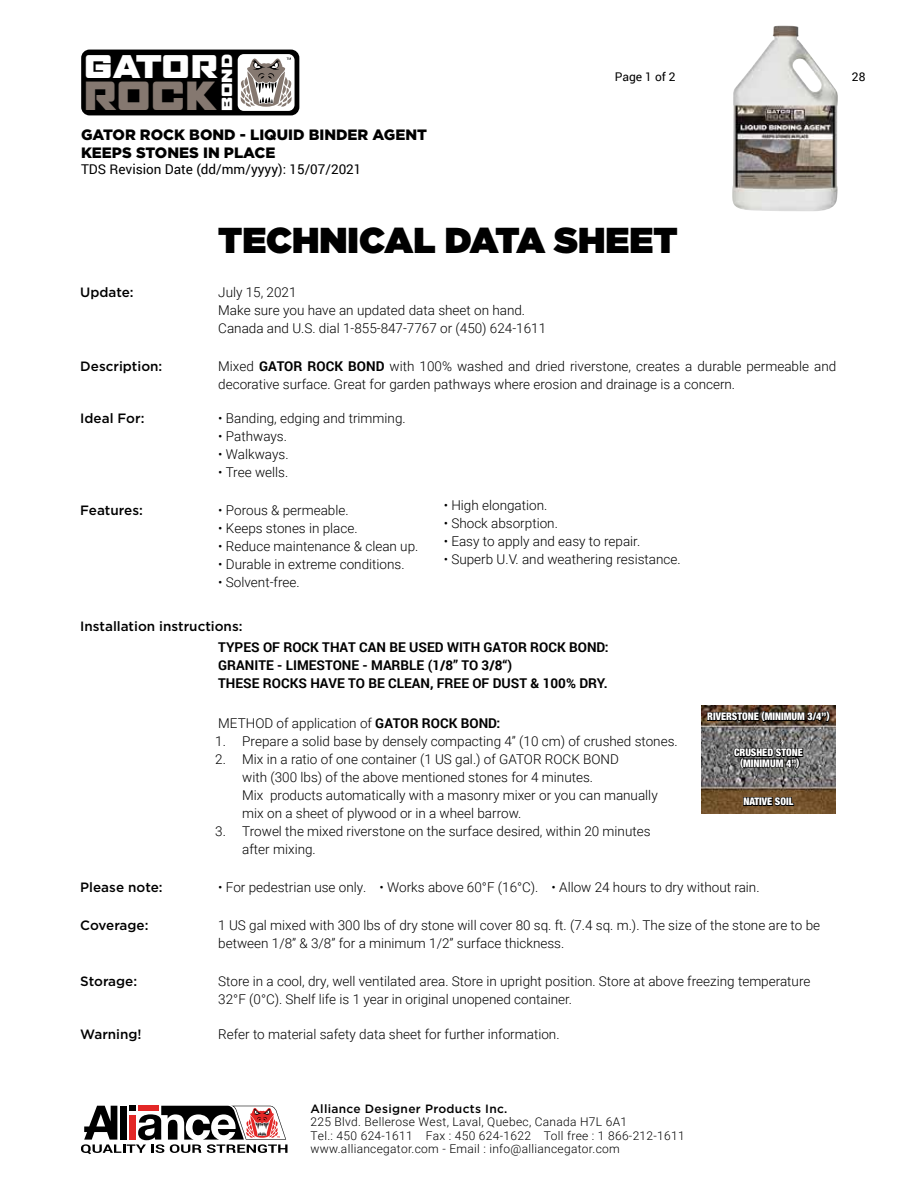
<style>
.page{position:relative;width:918px;height:1188px;background:#fff}
.page>*{position:absolute;margin:0;border:0;box-sizing:border-box;transform-origin:0 0}
.t1{font:900 expanded 37.2px "Agency FB";color:#857870;scale:.87 1}
.t2{font:900 36px "Gotham";color:#000}
.t3{font:900 expanded 30px "Agency FB";color:#fff;scale:.89 1}
.t4{font:900 15px/18px "Gotham";color:#000}
.t5{font:300 13.5px/18px "Roboto";color:#000}
.t6{font:700 13.5px/18px "Roboto";color:#000}
.t7{font:500 13.5px "Gotham";color:#000}
.t8{font:13.5px "Roboto";color:#000}
.t9{font:900 expanded 13.5px "Agency FB";color:#fff}
.t10{font:300 12px/13.2px "Roboto";letter-spacing:.025em;color:#000}
.t11{font:500 12px "Gotham";letter-spacing:.025em;color:#000}
.t12{font:12px "Roboto";color:#000}
.t13{font:900 condensed 10.5px "Helvetica Neue";color:#fff}
.s1{font-weight:700}
</style>
<div class="page">
<img style="left:732px;top:26px;width:106px;height:185px">
<svg style="left:78px;top:47px;width:224px;height:71px"></svg>
<div style="left:81px;top:50px;width:218px;height:65px;background:#000;border-radius:8px"></div>
<div style="left:238px;top:54px;width:57px;height:57px;background:#fff;border-radius:6px"></div>
<svg style="left:238px;top:55px;width:56px;height:52px"></svg>
<svg style="left:81px;top:1105px;width:206px;height:49px"></svg>
<img style="left:701px;top:706px;width:135px;height:107px">
<h3 class="t3" style="left:84px;top:47px;width:152px">GATOR</h3>
<p class="t9" style="left:218px;top:111px;width:58px;rotate:-90deg">BOND</p>
<h1 class="t1" style="left:84px;top:72px;width:153px">ROCK</h1>
<p class="t4" style="left:81px;top:126px;width:348px">GATOR ROCK BOND - LIQUID BINDER AGENT<br>KEEPS STONES IN PLACE</p>
<p class="t8" style="left:81px;top:160px;width:282px">TDS Revision Date (dd/mm/yyyy): 15/07/2021</p>
<p class="t12" style="left:615px;top:68px;width:62px">Page 1 of 2</p>
<p class="t12" style="left:852px;top:68px;width:15px">28</p>
<h2 class="t2" style="left:218px;top:215px;width:461px">TECHNICAL DATA SHEET</h2>
<p class="t7" style="left:80px;top:283px;width:55px">Update:</p>
<p class="t5" style="left:218px;top:282px;width:329px">July 15, 2021<br>Make sure you have an updated data sheet on hand.<br>Canada and U.S. dial 1-855-847-7767 or (450) 624-1611</p>
<p class="t7" style="left:80px;top:357px;width:84px">Description:</p>
<p class="t5" style="left:218px;top:356px;width:620px">Mixed <span class="s1">GATOR ROCK BOND</span> with 100% washed and dried riverstone, creates a durable permeable and decorative surface. Great for garden pathways where erosion and drainage is a concern.</p>
<p class="t7" style="left:80px;top:410px;width:66px">Ideal For:</p>
<p class="t5" style="left:218px;top:409px;width:189px">• Banding, edging and trimming.</p>
<p class="t5" style="left:218px;top:427px;width:70px">• Pathways.</p>
<p class="t5" style="left:218px;top:445px;width:72px">• Walkways.</p>
<p class="t5" style="left:218px;top:463px;width:71px">• Tree wells.</p>
<p class="t7" style="left:80px;top:502px;width:64px">Features:</p>
<p class="t5" style="left:218px;top:501px;width:132px">• Porous &amp; permeable.</p>
<p class="t5" style="left:218px;top:519px;width:141px">• Keeps stones in place.</p>
<p class="t5" style="left:218px;top:537px;width:202px">• Reduce maintenance &amp; clean up.</p>
<p class="t5" style="left:218px;top:555px;width:188px">• Durable in extreme conditions.</p>
<p class="t5" style="left:218px;top:573px;width:83px">• Solvent-free.</p>
<p class="t7" style="left:80px;top:617px;width:164px">Installation instructions:</p>
<p class="t6" style="left:218px;top:638px;width:392px">TYPES OF ROCK THAT CAN BE USED WITH GATOR ROCK BOND:<br>GRANITE - LIMESTONE - MARBLE (1/8” TO 3/8“)<br>THESE ROCKS HAVE TO BE CLEAN, FREE OF DUST &amp; 100% DRY.</p>
<p class="t5" style="left:218px;top:713px;width:284px">METHOD of application of <span class="s1">GATOR ROCK BOND:</span></p>
<p class="t5" style="left:215px;top:731px;width:464px">1. Prepare a solid base by densely compacting 4” (10 cm) of crushed stones.</p>
<p class="t5" style="left:242px;top:749px;width:417px;text-indent:-27px">2. Mix in a ratio of one container (1 US gal.) of GATOR ROCK BOND<br>with (300 lbs) of the above mentioned stones for 4 minutes.<br>Mix products automatically with a masonry mixer or you can manually mix on a sheet of plywood or in a wheel barrow.</p>
<p class="t5" style="left:242px;top:821px;width:410px;text-indent:-27px">3. Trowel the mixed riverstone on the surface desired, within 20 minutes after mixing.</p>
<p class="t7" style="left:80px;top:878px;width:84px">Please note:</p>
<p class="t5" style="left:218px;top:878px;width:543px">• For pedestrian use only. • Works above 60°F (16°C). • Allow 24 hours to dry without rain.</p>
<p class="t7" style="left:80px;top:916px;width:70px">Coverage:</p>
<p class="t5" style="left:218px;top:916px;width:603px">1 US gal mixed with 300 lbs of dry stone will cover 80 sq. ft. (7.4 sq. m.). The size of the stone are to be between 1/8” &amp; 3/8” for a minimum 1/2” surface thickness.</p>
<p class="t7" style="left:80px;top:972px;width:58px">Storage:</p>
<p class="t5" style="left:218px;top:972px;width:594px">Store in a cool, dry, well ventilated area. Store in upright position. Store at above freezing temperature<br>32°F (0°C). Shelf life is 1 year in original unopened container.</p>
<p class="t7" style="left:80px;top:1025px;width:63px">Warning!</p>
<p class="t5" style="left:218px;top:1024px;width:343px">Refer to material safety data sheet for further information.</p>
<p class="t5" style="left:444px;top:496px;width:105px">• High elongation.</p>
<p class="t5" style="left:444px;top:514px;width:116px">• Shock absorption.</p>
<p class="t5" style="left:444px;top:532px;width:198px">• Easy to apply and easy to repair.</p>
<p class="t5" style="left:444px;top:550px;width:238px">• Superb U.V. and weathering resistance.</p>
<p class="t13" style="left:707px;top:710px;width:124px">RIVERSTONE (MINIMUM 3/4”)</p>
<p class="t13" style="left:740px;top:757px;width:61px">(MINIMUM 4”)</p>
<p class="t13" style="left:734px;top:746px;width:70px">CRUSHED STONE</p>
<p class="t13" style="left:743px;top:795px;width:52px">NATIVE SOIL</p>
<p class="t11" style="left:310px;top:1101px;width:199px">Alliance Designer Products Inc.</p>
<p class="t10" style="left:310px;top:1115px;width:376px">225 Blvd. Bellerose West, Laval, Quebec, Canada H7L 6A1<br>Tel.: 450 624-1611 Fax : 450 624-1622 Toll free : 1 866-212-1611 www.alliancegator.com - Email : info@alliancegator.com</p>
</div>
